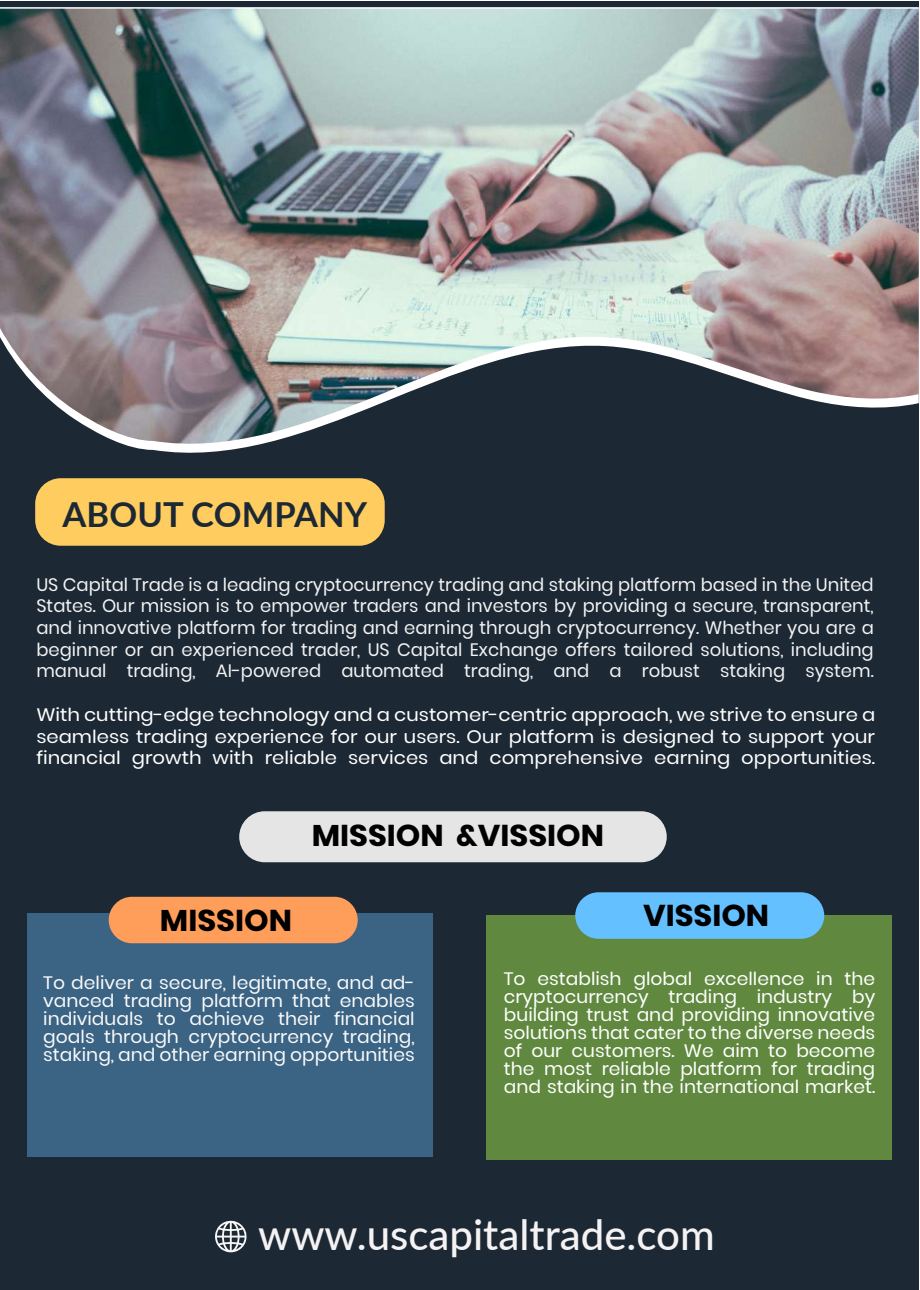
<style>
.page{position:relative;width:920px;height:1290px;background:#fff}
.page>*{position:absolute;margin:0;border:0;box-sizing:border-box;transform-origin:0 0}
.t1{font:500 42px "Lato";color:#f4f2f2}
.t2{font:700 34.5px "Lato";letter-spacing:.005em;color:#1c2834}
.t3{font:700 30px "Poppins";color:#000;scale:1.04 1}
.t4{font:18px/21.6px "Poppins";color:#f2f2f2;text-align:justify}
.t5{font:18px/18px "Poppins";color:#fff;text-align:justify;scale:1.04 1}
.t6{font:18px/21.6px "Poppins";color:#fff;text-align:justify;scale:1.09 1}
.t7{font:18px/18px "Poppins";color:#f9f9f9;text-align:justify;scale:1.04 1}
</style>
<div class="page">
<div style="left:0;top:1px;width:919px;height:1289px;background:#1c2834"></div>
<div style="left:35px;top:478px;width:350px;height:68px;background:#ffcd5f;border-radius:26px"></div>
<div style="left:239px;top:811px;width:428px;height:51px;background:#e5e5e5;border-radius:26px"></div>
<svg style="left:0;top:7px;width:919px;height:2px;background:#dce0e1"></svg>
<img style="left:0;top:9px;width:919px;height:444px">
<div style="left:28px;top:913px;width:405px;height:243px;background:#3a6384"></div>
<div style="left:487px;top:915px;width:405px;height:244px;background:#60893f"></div>
<div style="left:109px;top:897px;width:249px;height:46px;background:#ff9d5a;border-radius:23px"></div>
<div style="left:575px;top:892px;width:249px;height:47px;background:#64c0ff;border-radius:23px"></div>
<svg style="left:215px;top:1220px;width:32px;height:32px"></svg>
<h2 class="t2" style="left:63px;top:489px;width:306px">ABOUT COMPANY</h2>
<p class="t4" style="left:36px;top:574px;width:839px">US Capital Trade is a leading cryptocurrency trading and staking platform based in the United States. Our mission is to empower traders and investors by providing a secure, transparent, and innovative platform for trading and earning through cryptocurrency. Whether you are a beginner or an experienced trader, US Capital Exchange offers tailored solutions, including manual trading, AI-powered automated trading, and a robust staking system.</p>
<p class="t6" style="left:36px;top:704px;width:771px">With cutting-edge technology and a customer-centric approach, we strive to ensure a seamless trading experience for our users. Our platform is designed to support your financial growth with reliable services and comprehensive earning opportunities.</p>
<h3 class="t3" style="left:312px;top:818px;width:283px">MISSION &amp;VISSION</h3>
<h3 class="t3" style="left:160px;top:903px;width:128px">MISSION</h3>
<h3 class="t3" style="left:643px;top:898px;width:123px">VISSION</h3>
<p class="t7" style="left:43px;top:974px;width:359px">To deliver a secure, legitimate, and ad&shy;vanced trading platform that enables individuals to achieve their financial goals through cryptocurrency trading, staking, and other earning opportunities</p>
<p class="t5" style="left:504px;top:970px;width:359px">To establish global excellence in the cryptocurrency trading industry by building trust and providing innovative solutions that cater to the diverse needs of our customers. We aim to become the most reliable platform for trading and staking in the international market.</p>
<h1 class="t1" style="left:258px;top:1204px;width:458px">www.uscapitaltrade.com</h1>
</div>
